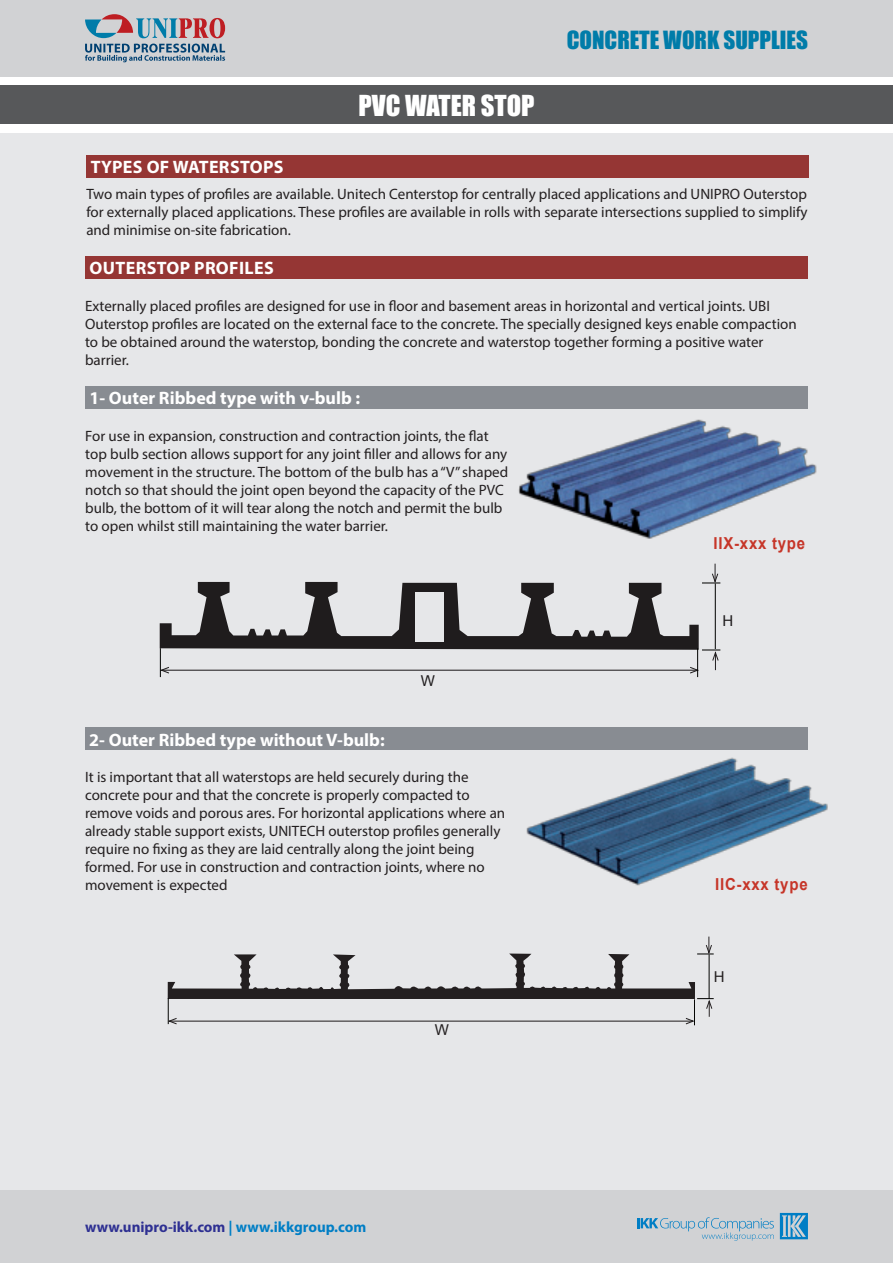
<style>
.page{position:relative;width:893px;height:1263px;background:#fff}
.page>*{position:absolute;margin:0;border:0;box-sizing:border-box;transform-origin:0 0}
.t1{font:26.55px "Impact";color:#fff}
.t2{font:23.1px "Impact";color:#007ca9}
.text{font:700 18px "Myriad Pro";color:#fff}
.text-2{font:700 18px "Myriad Pro";letter-spacing:.02em;color:#fff}
.t3{font:700 16.5px "Arial";letter-spacing:.05em;color:#c63528;scale:.91 1}
.t4{font:15px/18px "Myriad Pro";color:#231f20}
.t5{font:700 15px "Myriad Pro";color:#2e3092}
.t6{font:15px "Arial";color:#231f20}
.s1{color:#007ec5}
</style>
<div class="page">
<div style="left:0;top:134px;width:893px;height:1129px;background:#e6e7e9"></div>
<div style="left:0;top:1191px;width:893px;height:72px;background:#d1d2d4"></div>
<svg style="left:637px;top:1217px;width:137px;height:24px"></svg>
<svg style="left:780px;top:1213px;width:28px;height:26px"></svg>
<div style="left:0;top:85px;width:893px;height:38px;background:#57585a"></div>
<div style="left:0;top:0;width:893px;height:77px;background:#d1d2d4"></div>
<svg style="left:85px;top:14px;width:140px;height:24px"></svg>
<svg style="left:85px;top:44px;width:140px;height:18px"></svg>
<div style="left:87px;top:155px;width:722px;height:22px;background:#953634"></div>
<div style="left:85px;top:256px;width:723px;height:22px;background:#953634"></div>
<div style="left:85px;top:386px;width:723px;height:22px;background:#888c92"></div>
<img style="left:518px;top:419px;width:299px;height:120px">
<svg style="left:159px;top:564px;width:561px;height:113px"></svg>
<img style="left:526px;top:757px;width:302px;height:129px">
<svg style="left:167px;top:936px;width:547px;height:89px"></svg>
<div style="left:85px;top:728px;width:723px;height:22px;background:#888c92"></div>
<h1 class="t1" style="left:358px;top:85px;width:178px">PVC WATER STOP</h1>
<h2 class="t2" style="left:567px;top:22px;width:243px">CONCRETE WORK SUPPLIES</h2>
<p class="text-2" style="left:91px;top:155px;width:194px">TYPES OF WATERSTOPS</p>
<p class="t4" style="left:86px;top:185px;width:723px;text-align:justify">Two main types of profiles are available. Unitech Centerstop for centrally placed applications and UNIPRO Outerstop for externally placed applications. These profiles are available in rolls with separate intersections supplied to simplify and minimise on-site fabrication.</p>
<p class="text-2" style="left:90px;top:256px;width:186px">OUTERSTOP PROFILES</p>
<p class="t4" style="left:85px;top:296px;width:713px">Externally placed profiles are designed for use in floor and basement areas in horizontal and vertical joints. UBI Outerstop profiles are located on the external face to the concrete. The specially designed keys enable compaction to be obtained around the waterstop, bonding the concrete and waterstop together forming a positive water barrier.</p>
<p class="text" style="left:90px;top:386px;width:272px">1- Outer Ribbed type with v-bulb :</p>
<p class="t4" style="left:85px;top:426px;width:424px">For use in expansion, construction and contraction joints, the flat top bulb section allows support for any joint filler and allows for any movement in the structure. The bottom of the bulb has a “V” shaped notch so that should the joint open beyond the capacity of the PVC bulb, the bottom of it will tear along the notch and permit the bulb to open whilst still maintaining the water barrier.</p>
<p class="text" style="left:89px;top:728px;width:297px">2- Outer Ribbed type without V-bulb:</p>
<p class="t6" style="left:421px;top:671px;width:16px">W</p>
<p class="t4" style="left:85px;top:768px;width:422px">It is important that all waterstops are held securely during the concrete pour and that the concrete is properly compacted to remove voids and porous ares. For horizontal applications where an already stable support exists, UNITECH outerstop profiles generally require no fixing as they are laid centrally along the joint being formed. For use in construction and contraction joints, where no movement is expected</p>
<p class="t6" style="left:435px;top:1020px;width:16px">W</p>
<p class="t5" style="left:85px;top:1217px;width:283px">www.unipro-ikk.com <span class="s1">| www.ikkgroup.com</span></p>
<p class="t3" style="left:714px;top:532px;width:102px">IIX-xxx type</p>
<p class="t6" style="left:722px;top:611px;width:12px">H</p>
<p class="t3" style="left:715px;top:874px;width:103px">IIC-xxx type</p>
<p class="t6" style="left:714px;top:967px;width:12px">H</p>
</div>
